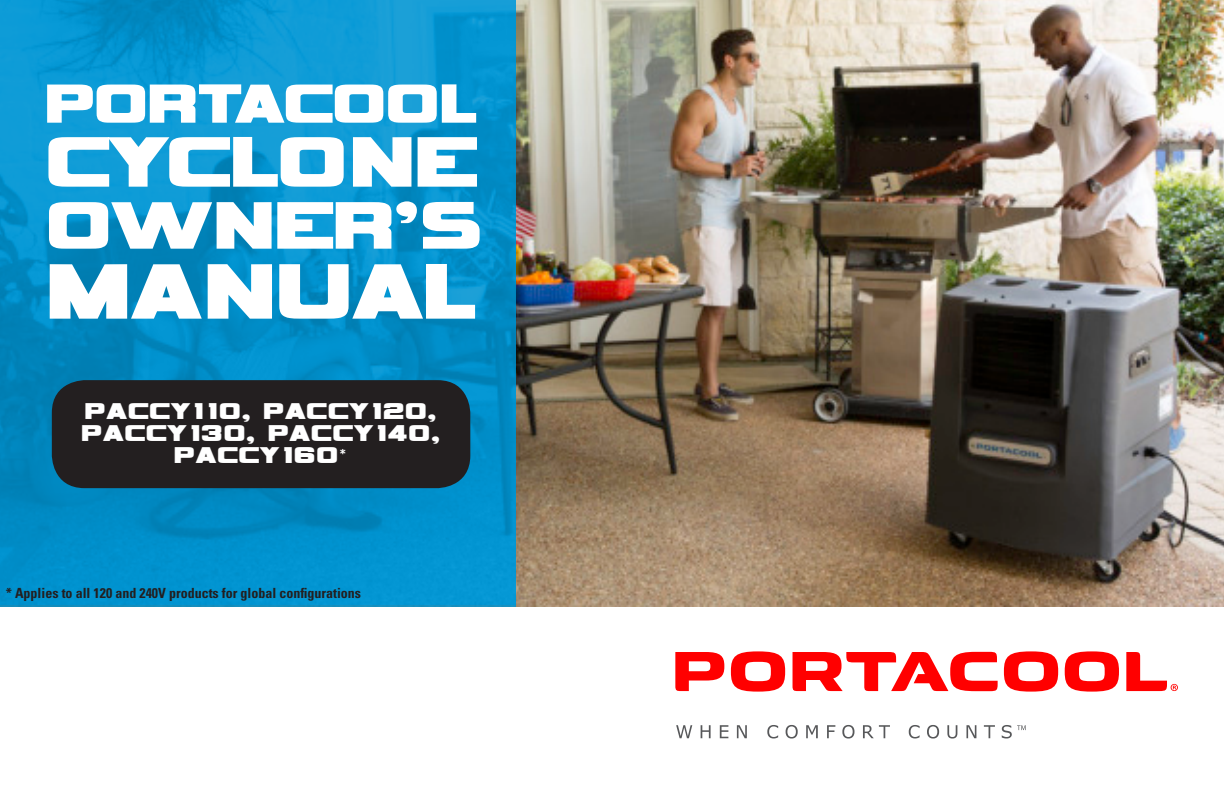
<style>
.page{position:relative;width:1224px;height:792px;background:#fff}
.page>*{position:absolute;margin:0;border:0;box-sizing:border-box;transform-origin:0 0}
.t1{font:110px "Vipnagorgialla";color:#fff}
.t2{font:100px "Vipnagorgialla";color:#fff}
.t3{font:94px "Vipnagorgialla";color:#fff}
.t4{font:77px "Vipnagorgialla";color:#fff}
.t5{font:32px "Vipnagorgialla";letter-spacing:.04em;color:#fff}
.t6{font:700 condensed 14px "Univers";color:#231f20}
.t7{font:700 10.4px "Verdana";color:#fff}
</style>
<div class="page">
<svg style="left:675px;top:652px;width:49px;height:39px"></svg>
<svg style="left:731px;top:651px;width:54px;height:41px"></svg>
<svg style="left:793px;top:652px;width:205px;height:39px"></svg>
<svg style="left:1004px;top:651px;width:54px;height:41px"></svg>
<svg style="left:1065px;top:651px;width:54px;height:41px"></svg>
<svg style="left:676px;top:725px;width:16px;height:13px"></svg>
<svg style="left:701px;top:725px;width:10px;height:13px"></svg>
<svg style="left:720px;top:725px;width:8px;height:13px"></svg>
<svg style="left:737px;top:725px;width:10px;height:13px"></svg>
<svg style="left:767px;top:725px;width:11px;height:13px"></svg>
<svg style="left:786px;top:725px;width:12px;height:14px"></svg>
<svg style="left:806px;top:725px;width:12px;height:13px"></svg>
<svg style="left:827px;top:725px;width:8px;height:13px"></svg>
<svg style="left:842px;top:725px;width:12px;height:14px"></svg>
<svg style="left:863px;top:725px;width:27px;height:13px"></svg>
<svg style="left:909px;top:725px;width:11px;height:13px"></svg>
<svg style="left:927px;top:725px;width:12px;height:14px"></svg>
<svg style="left:947px;top:725px;width:10px;height:14px"></svg>
<svg style="left:966px;top:725px;width:10px;height:13px"></svg>
<svg style="left:984px;top:725px;width:11px;height:13px"></svg>
<svg style="left:1002px;top:725px;width:24px;height:13px"></svg>
<svg style="left:1126px;top:652px;width:52px;height:39px"></svg>
<img style="left:516px;top:0;width:708px;height:606px">
<svg style="left:0;top:0;width:516px;height:606px;background:#0590ca"></svg>
<div style="left:52px;top:380px;width:418px;height:108px;background:#231f20;border-radius:33px"></div>
<h3 class="t4" style="left:46px;top:71px;width:431px">PORTACOOL</h3>
<h2 class="t2" style="left:46px;top:119px;width:432px">CYCLONE</h2>
<h3 class="t3" style="left:46px;top:185px;width:437px">OWNER’S</h3>
<h1 class="t1" style="left:46px;top:245px;width:430px">MANUAL</h1>
<h3 class="t5" style="left:85px;top:397px;width:352px">PACCY110, PACCY120,</h3>
<h3 class="t5" style="left:82px;top:419px;width:359px">PACCY130, PACCY140,</h3>
<h3 class="t5" style="left:175px;top:441px;width:165px">PACCY160</h3>
<p class="t7" style="left:339px;top:449px;width:9px">*</p>
<p class="t6" style="left:6px;top:588px;width:357px">* Applies to all 120 and 240V products for global configurations</p>
</div>
